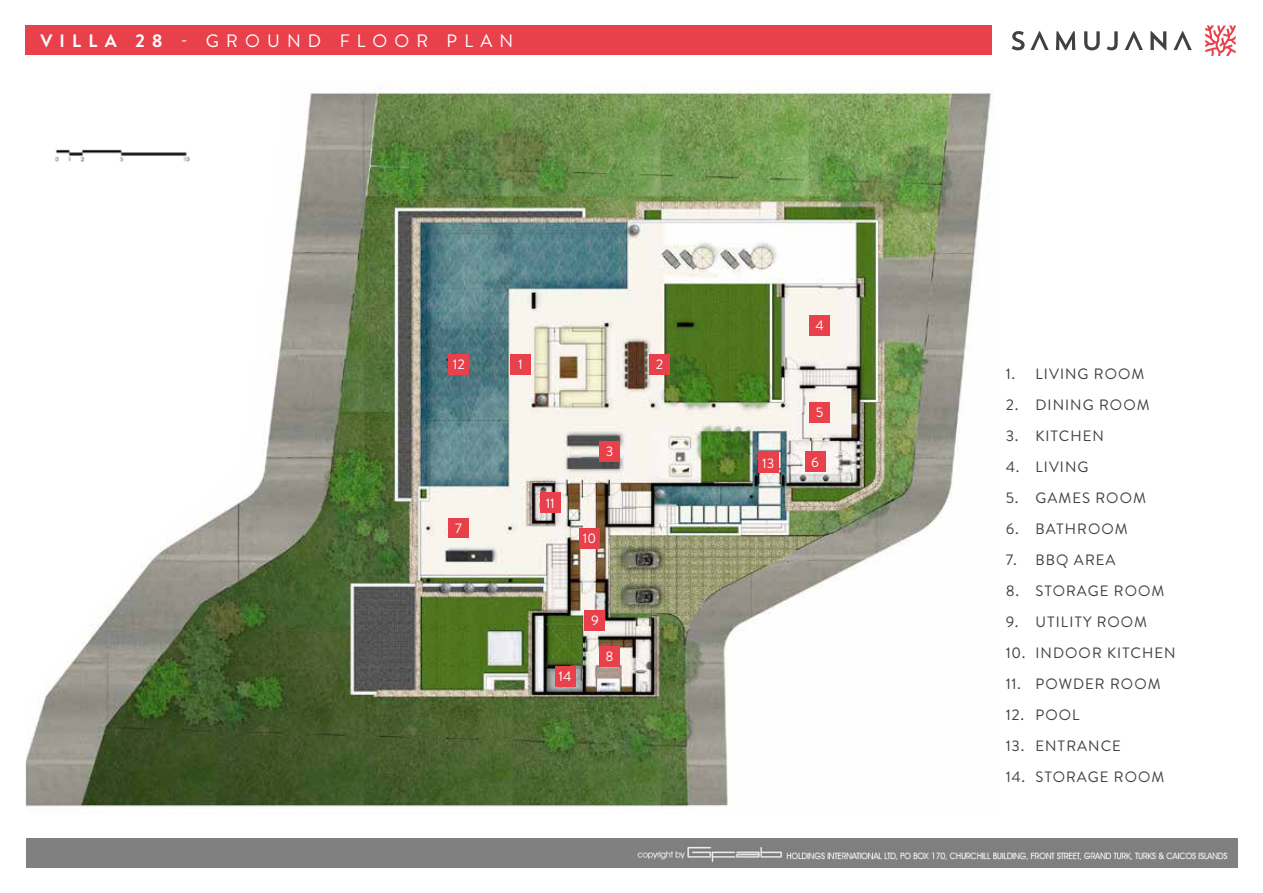
<style>
.page{position:relative;width:1263px;height:893px;background:#fff}
.page>*{position:absolute;margin:0;border:0;box-sizing:border-box;transform-origin:0 0}
.t1{font:18px "Brandon Text";letter-spacing:.4em;color:#fff}
.t2{font:15px "Brandon Text";letter-spacing:.07em;color:#414042}
.t3{font:13.5px "Brandon Text";color:#fff}
.s1{font-weight:700}
</style>
<div class="page">
<div style="left:26px;top:838px;width:1211px;height:29px;background:#808080"></div>
<img style="left:637px;top:846px;width:591px;height:17px">
<div style="left:26px;top:26px;width:965px;height:29px;background:#e8414b"></div>
<svg style="left:1012px;top:31px;width:12px;height:19px"></svg>
<svg style="left:1056px;top:31px;width:19px;height:19px"></svg>
<svg style="left:1084px;top:31px;width:16px;height:19px"></svg>
<svg style="left:1107px;top:31px;width:11px;height:19px"></svg>
<svg style="left:1150px;top:31px;width:16px;height:19px"></svg>
<svg style="left:1030px;top:31px;width:19px;height:19px"></svg>
<svg style="left:1125px;top:31px;width:18px;height:19px"></svg>
<svg style="left:1173px;top:31px;width:19px;height:19px"></svg>
<svg style="left:1205px;top:26px;width:31px;height:30px"></svg>
<img style="left:26px;top:88px;width:966px;height:719px">
<img style="left:27px;top:111px;width:187px;height:97px">
<div style="left:510px;top:354px;width:21px;height:21px;background:#e8414b"></div>
<div style="left:649px;top:354px;width:21px;height:21px;background:#e8414b"></div>
<div style="left:599px;top:441px;width:21px;height:21px;background:#e8414b"></div>
<div style="left:809px;top:315px;width:21px;height:21px;background:#e8414b"></div>
<div style="left:809px;top:402px;width:21px;height:20px;background:#e8414b"></div>
<div style="left:805px;top:452px;width:20px;height:20px;background:#e8414b"></div>
<div style="left:449px;top:518px;width:20px;height:20px;background:#e8414b"></div>
<div style="left:599px;top:646px;width:21px;height:21px;background:#e8414b"></div>
<div style="left:585px;top:610px;width:20px;height:21px;background:#e8414b"></div>
<div style="left:579px;top:528px;width:21px;height:20px;background:#e8414b"></div>
<div style="left:540px;top:493px;width:20px;height:20px;background:#e8414b"></div>
<div style="left:449px;top:354px;width:20px;height:21px;background:#e8414b"></div>
<div style="left:758px;top:453px;width:20px;height:20px;background:#e8414b"></div>
<div style="left:555px;top:666px;width:20px;height:21px;background:#e8414b"></div>
<p class="t1" style="left:40px;top:28px;width:474px"><span class="s1">VILLA 28</span> - GROUND FLOOR PLAN</p>
<p class="t3" style="left:453px;top:355px;width:14px">12</p>
<p class="t3" style="left:455px;top:519px;width:8px">7</p>
<p class="t3" style="left:518px;top:355px;width:6px">1</p>
<p class="t3" style="left:656px;top:355px;width:9px">2</p>
<p class="t3" style="left:546px;top:494px;width:11px">11</p>
<p class="t3" style="left:606px;top:442px;width:9px">3</p>
<p class="t3" style="left:583px;top:529px;width:15px">10</p>
<p class="t3" style="left:559px;top:667px;width:15px">14</p>
<p class="t3" style="left:591px;top:611px;width:9px">9</p>
<p class="t3" style="left:605px;top:647px;width:10px">8</p>
<p class="t3" style="left:762px;top:454px;width:14px">13</p>
<p class="t3" style="left:815px;top:316px;width:10px">4</p>
<p class="t3" style="left:816px;top:403px;width:9px">5</p>
<p class="t3" style="left:811px;top:453px;width:9px">6</p>
<p class="t2" style="left:1006px;top:363px;width:140px">1. LIVING ROOM</p>
<p class="t2" style="left:1006px;top:394px;width:145px">2. DINING ROOM</p>
<p class="t2" style="left:1006px;top:425px;width:100px">3. KITCHEN</p>
<p class="t2" style="left:1006px;top:456px;width:84px">4. LIVING</p>
<p class="t2" style="left:1006px;top:487px;width:142px">5. GAMES ROOM</p>
<p class="t2" style="left:1006px;top:518px;width:124px">6. BATHROOM</p>
<p class="t2" style="left:1006px;top:549px;width:111px">7. BBQ AREA</p>
<p class="t2" style="left:1006px;top:580px;width:160px">8. STORAGE ROOM</p>
<p class="t2" style="left:1006px;top:611px;width:143px">9. UTILITY ROOM</p>
<p class="t2" style="left:1006px;top:642px;width:172px">10. INDOOR KITCHEN</p>
<p class="t2" style="left:1006px;top:673px;width:156px">11. POWDER ROOM</p>
<p class="t2" style="left:1006px;top:704px;width:75px">12. POOL</p>
<p class="t2" style="left:1006px;top:735px;width:117px">13. ENTRANCE</p>
<p class="t2" style="left:1006px;top:766px;width:160px">14. STORAGE ROOM</p>
</div>
